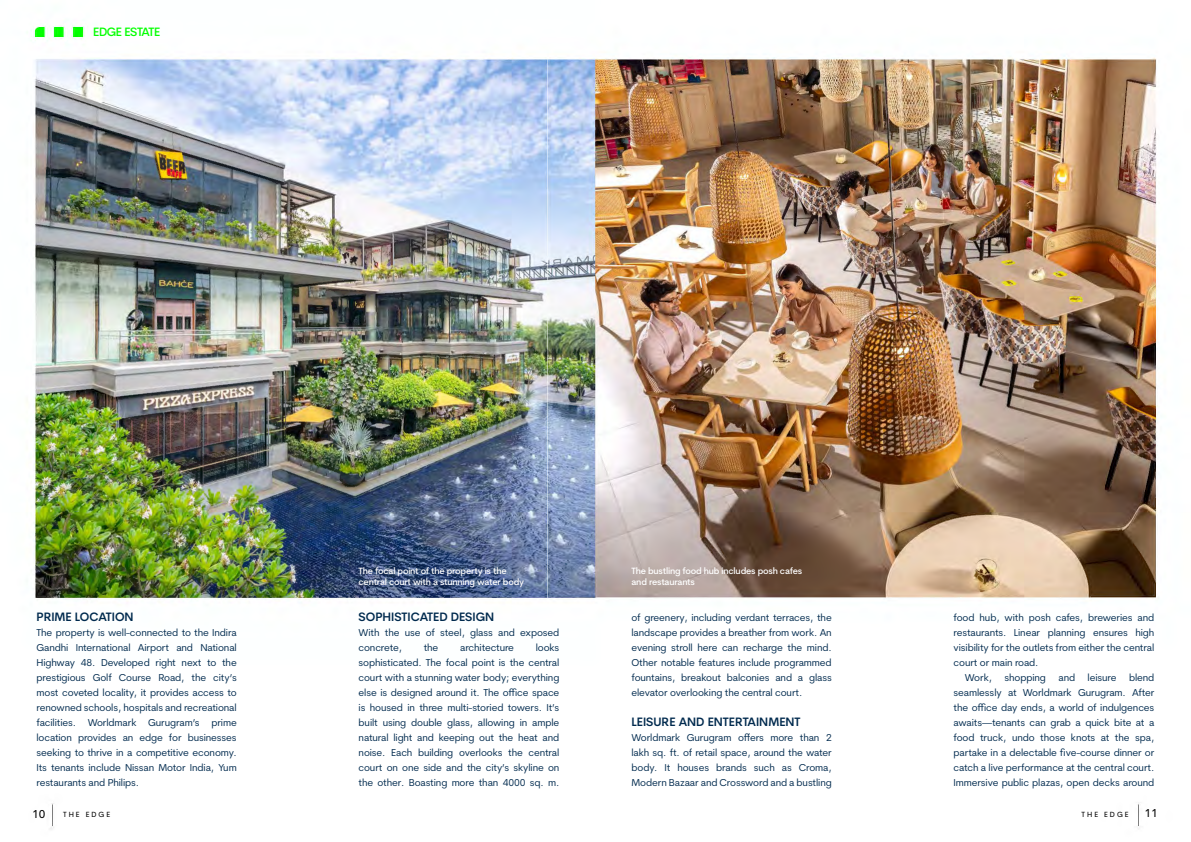
<style>
.page{position:relative;width:1191px;height:842px;background:#fff}
.page>*{position:absolute;margin:0;border:0;box-sizing:border-box;transform-origin:0 0}
.t1{font:600 12px "Cerebri Sans";color:#002a4e}
.t2{font:500 12px "Cerebri Sans";letter-spacing:-.035em;color:#03ff00}
.t3{font:11.4px "Cerebri Sans";color:#000}
.t4{font:10px/15px "Cerebri Sans";letter-spacing:-.01em;color:#002a4e;text-align:justify}
.t5{font:500 9px/11px "Cerebri Sans";letter-spacing:-.02em;color:#fff}
.t6{font:7.4px "Cerebri Sans";letter-spacing:.27em;color:#000}
</style>
<div class="page">
<img style="left:27px;top:25px;width:1132px;height:805px">
<p class="t2" style="left:93px;top:25px;width:68px">EDGE ESTATE</p>
<p class="t1" style="left:36px;top:609px;width:99px">PRIME LOCATION</p>
<p class="t4" style="left:36px;top:625px;width:202px">The property is well-connected to the Indira Gandhi International Airport and National Highway 48. Developed right next to the prestigious Golf Course Road, the city’s most coveted locality, it provides access to renowned schools, hospitals and recreational facilities. Worldmark Gurugram’s prime location provides an edge for businesses seeking to thrive in a competitive economy.<br>Its tenants include Nissan Motor India, Yum restaurants and Philips.</p>
<p class="t5" style="left:358px;top:565px;width:167px">The focal point of the property is the central court with a stunning water body</p>
<p class="t5" style="left:631px;top:565px;width:172px">The bustling food hub includes posh cafes and restaurants</p>
<p class="t1" style="left:358px;top:609px;width:137px">SOPHISTICATED DESIGN</p>
<p class="t4" style="left:358px;top:625px;width:202px">With the use of steel, glass and exposed concrete,</p>
<p class="t4" style="left:358px;top:640px;width:202px;text-indent:177px">looks sophisticated. The focal point is the central court with a stunning water body; everything else is designed around it. The office space is housed in three multi-storied towers. It’s built using double glass, allowing in ample natural light and keeping out the heat and noise. Each building overlooks the central court on one side and the city’s skyline on the other. Boasting more than 4000 sq. m.</p>
<p class="t4" style="left:424px;top:640px;width:16px">the</p>
<p class="t4" style="left:460px;top:640px;width:55px">architecture</p>
<p class="t4" style="left:631px;top:610px;width:202px">of greenery, including verdant terraces, the landscape provides a breather from work. An evening stroll here can recharge the mind.<br>Other notable features include programmed fountains, breakout balconies and a glass elevator overlooking the central court.</p>
<p class="t1" style="left:631px;top:714px;width:171px">LEISURE AND ENTERTAINMENT</p>
<p class="t4" style="left:631px;top:730px;width:202px">Worldmark Gurugram offers more than 2 lakh sq. ft. of retail space, around the water body. It houses brands such as Croma, Modern Bazaar and Crossword and a bustling</p>
<p class="t4" style="left:953px;top:610px;width:202px">food hub, with posh cafes, breweries and restaurants. Linear planning ensures high visibility for the outlets from either the central court or main road.</p>
<p class="t4" style="left:953px;top:670px;width:202px;text-indent:11px">Work, shopping and leisure blend seamlessly at Worldmark Gurugram. After the office day ends, a world of indulgences awaits—tenants can grab a quick bite at a food truck, undo those knots at the spa, partake in a delectable five-course dinner or catch a live performance at the central court.<br>Immersive public plazas, open decks around</p>
<p class="t3" style="left:32px;top:807px;width:15px">10</p>
<p class="t6" style="left:63px;top:810px;width:48px">THE EDGE</p>
<p class="t6" style="left:1081px;top:810px;width:48px">THE EDGE</p>
<p class="t3" style="left:1144px;top:806px;width:15px">11</p>
</div>
